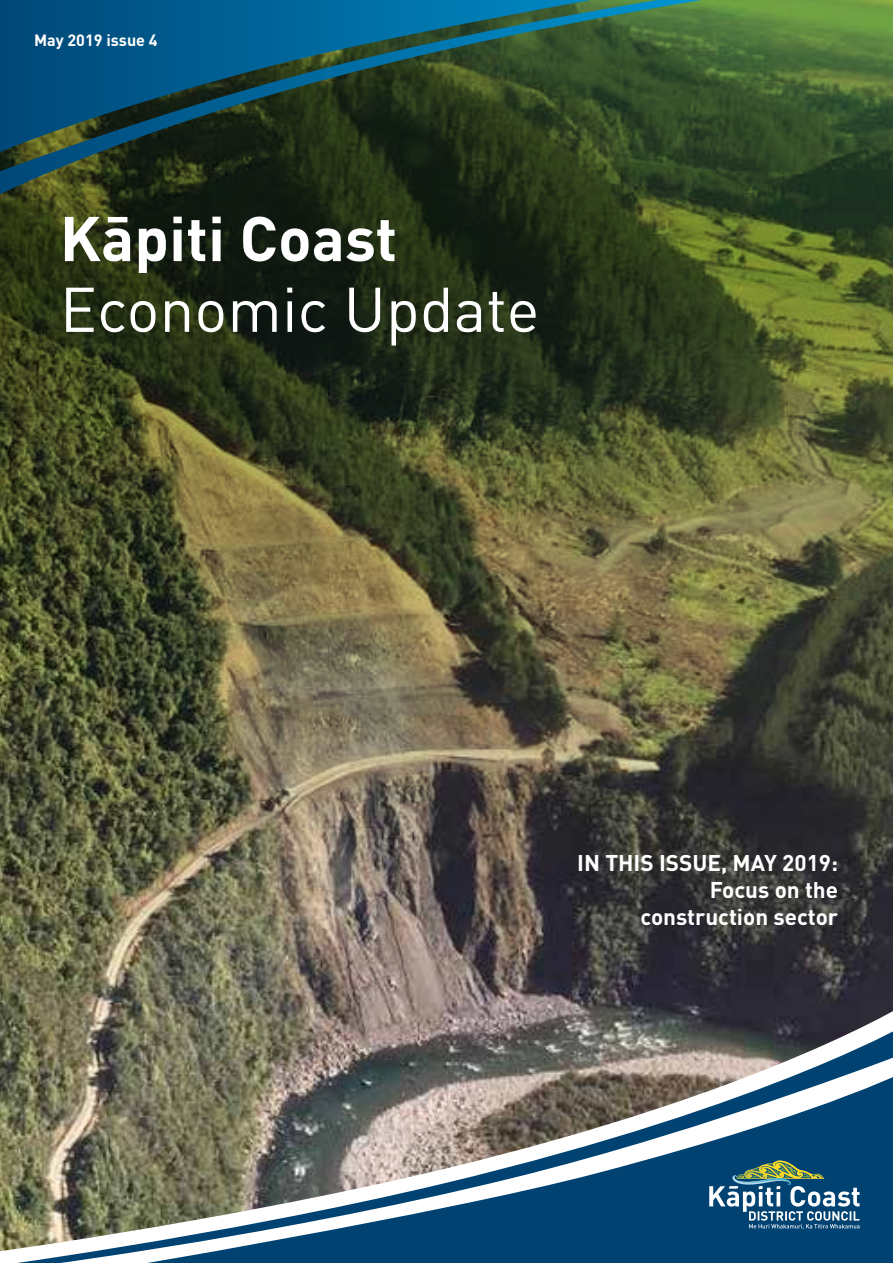
<style>
.page{position:relative;width:893px;height:1263px;background:#fff}
.page>*{position:absolute;margin:0;border:0;box-sizing:border-box;transform-origin:0 0}
.t1{font:62.1px "DIN Pro";color:#fff}
.t2{font:700 62.1px "DIN Pro";color:#fff}
.t3{font:700 22.5px/27px "DIN Pro";color:#fff;text-align:right}
.t4{font:700 16.2px "DIN Pro";color:#fff}
</style>
<div class="page">
<img style="left:0;top:0;width:893px;height:999px">
<svg style="left:0;top:999px;width:893px;height:20px;background:#69635d"></svg>
<img style="left:0;top:1019px;width:893px;height:244px">
<svg style="left:103px;top:1065px;width:790px;height:198px;background:#607884"></svg>
<svg style="left:709px;top:1186px;width:150px;height:43px"></svg>
<img style="left:736px;top:1160px;width:88px;height:19px">
<img style="left:732px;top:1175px;width:5px;height:10px">
<img style="left:733px;top:1176px;width:58px;height:9px">
<svg style="left:737px;top:1161px;width:87px;height:17px"></svg>
<svg style="left:0;top:0;width:701px;height:194px;background:#1c4845"></svg>
<p class="t4" style="left:34px;top:27px;width:125px">May 2019 issue 4</p>
<h1 class="t2" style="left:60px;top:187px;width:339px">Kāpiti Coast</h1>
<h1 class="t1" style="left:60px;top:261px;width:481px">Economic Update</h1>
<p class="t3" style="left:577px;top:846px;width:262px">IN THIS ISSUE, MAY 2019:<br>Focus on the construction sector</p>
</div>
